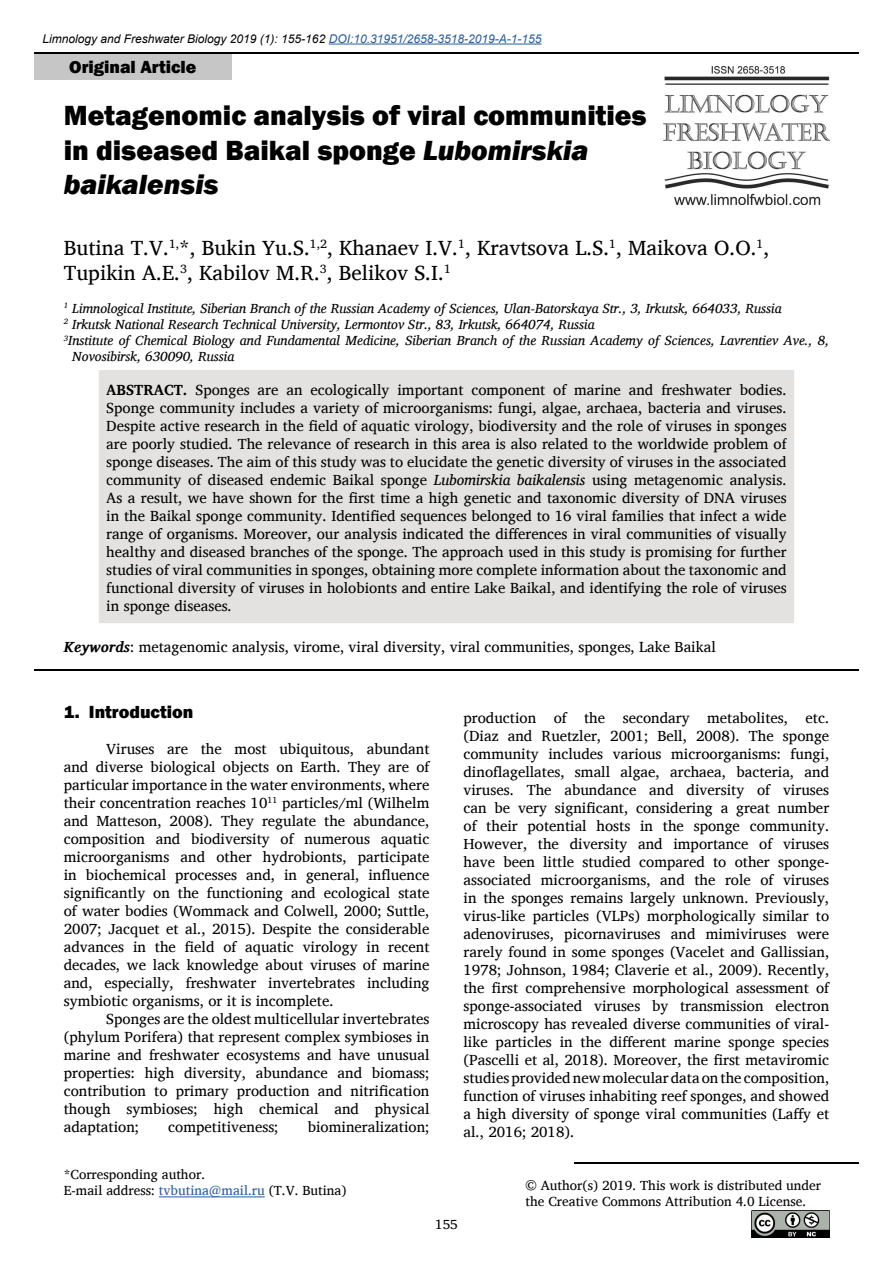
<style>
.page{position:relative;width:893px;height:1263px;background:#fff}
.page>*{position:absolute;margin:0;border:0;box-sizing:border-box;transform-origin:0 0}
.t1{font:800 28.5px/34.2px "Franklin Gothic";color:#000}
.t2{font:21px/25.2px "Charis SIL";color:#000}
.t3{font:800 18px "Franklin Gothic";color:#000}
.t4{font:15px/18px "Charis SIL";color:#000;text-align:justify}
.t5{font:italic 13.5px "Charis SIL";color:#000}
.t6{font:13.5px/16.2px "Charis SIL";color:#000}
.t7{font:italic 12px "Arial";color:#000}
.s1{color:#275b9b}
.s2{font-style:italic}
.s3{font-weight:700}
.s4{font-weight:700;font-style:italic}
</style>
<div class="page">
<hr style="left:34px;top:52px;width:825px;height:2px;background:#000">
<hr style="left:329px;top:44px;width:213px;height:1px;background:#275b9b">
<hr style="left:159px;top:1196px;width:106px;height:1px;background:#275b9b">
<img style="left:751px;top:1210px;width:78px;height:27px">
<div style="left:34px;top:54px;width:198px;height:26px;background:#c6c6c6"></div>
<div style="left:99px;top:370px;width:695px;height:253px;background:#e3e2e1"></div>
<hr style="left:34px;top:670px;width:825px;height:1px;background:#000">
<img style="left:663px;top:67px;width:166px;height:138px">
<hr style="left:574px;top:1162px;width:285px;height:1px;background:#000">
<p class="t7" style="left:43px;top:31px;width:500px">Limnology and Freshwater Biology 2019 (1): 155-162 <span class="s1">DOI:10.31951/2658-3518-2019-A-1-155</span></p>
<p class="t3" style="left:69px;top:55px;width:129px">Original Article</p>
<h1 class="t1" style="left:64px;top:99px;width:584px">Metagenomic analysis of viral communities in diseased Baikal sponge <span class="s2">Lubomirskia baikalensis</span></h1>
<h2 class="t2" style="left:64px;top:235px;width:707px">Butina T.V.<sup>1,</sup>*, Bukin Yu.S.<sup>1,2</sup>, Khanaev I.V.<sup>1</sup>, Kravtsova L.S.<sup>1</sup>, Maikova O.O.<sup>1</sup>,<br>Tupikin A.E.<sup>3</sup>, Kabilov M.R.<sup>3</sup>, Belikov S.I.<sup>1</sup></h2>
<p class="t5" style="left:64px;top:300px;width:719px"><sup>1</sup> Limnological Institute, Siberian Branch of the Russian Academy of Sciences, Ulan-Batorskaya Str., 3, Irkutsk, 664033, Russia</p>
<p class="t5" style="left:64px;top:316px;width:532px"><sup>2</sup> Irkutsk National Research Technical University, Lermontov Str., 83, Irkutsk, 664074, Russia</p>
<p class="t5" style="left:64px;top:332px;width:767px"><sup>3</sup>Institute of Chemical Biology and Fundamental Medicine, Siberian Branch of the Russian Academy of Sciences, Lavrentiev Ave., 8,</p>
<p class="t5" style="left:72px;top:349px;width:164px">Novosibirsk, 630090, Russia</p>
<p class="t4" style="left:106px;top:381px;width:682px"><span class="s3">ABSTRACT.</span> Sponges are an ecologically important component of marine and freshwater bodies.<br>Sponge community includes a variety of microorganisms: fungi, algae, archaea, bacteria and viruses.<br>Despite active research in the field of aquatic virology, biodiversity and the role of viruses in sponges are poorly studied. The relevance of research in this area is also related to the worldwide problem of sponge diseases. The aim of this study was to elucidate the genetic diversity of viruses in the associated community of diseased endemic Baikal sponge <span class="s2">Lubomirskia baikalensis</span> using metagenomic analysis.<br>As a result, we have shown for the first time a high genetic and taxonomic diversity of DNA viruses in the Baikal sponge community. Identified sequences belonged to 16 viral families that infect a wide range of organisms. Moreover, our analysis indicated the differences in viral communities of visually healthy and diseased branches of the sponge. The approach used in this study is promising for further studies of viral communities in sponges, obtaining more complete information about the taxonomic and functional diversity of viruses in holobionts and entire Lake Baikal, and identifying the role of viruses in sponge diseases.</p>
<p class="t4" style="left:64px;top:637px;width:654px"><span class="s4">Keywords</span>: metagenomic analysis, virome, viral diversity, viral communities, sponges, Lake Baikal</p>
<p class="t3" style="left:64px;top:700px;width:131px">1. Introduction</p>
<p class="t4" style="left:64px;top:740px;width:367px;text-indent:43px">Viruses are the most ubiquitous, abundant and diverse biological objects on Earth. They are of particular importance in the water environments, where their concentration reaches 10<sup>11</sup> particles/ml (Wilhelm and Matteson, 2008). They regulate the abundance, composition and biodiversity of numerous aquatic microorganisms and other hydrobionts, participate in biochemical processes and, in general, influence significantly on the functioning and ecological state of water bodies (Wommack and Colwell, 2000; Suttle, 2007; Jacquet et al., 2015). Despite the considerable advances in the field of aquatic virology in recent decades, we lack knowledge about viruses of marine and, especially, freshwater invertebrates including symbiotic organisms, or it is incomplete.</p>
<p class="t4" style="left:64px;top:1010px;width:367px;text-indent:43px">Sponges are the oldest multicellular invertebrates (phylum Porifera) that represent complex symbioses in marine and freshwater ecosystems and have unusual properties: high diversity, abundance and biomass; contribution to primary production and nitrification though symbioses; high chemical and physical adaptation;</p>
<p class="t4" style="left:168px;top:1118px;width:112px">competitiveness;</p>
<p class="t4" style="left:308px;top:1118px;width:123px">biomineralization;</p>
<p class="t6" style="left:64px;top:1166px;width:284px">*Corresponding author.<br>E-mail address: <span class="s1">tvbutina@mail.ru</span> (T.V. Butina)</p>
<p class="t4" style="left:463px;top:709px;width:367px">production of the secondary metabolites, etc. (Diaz and Ruetzler, 2001; Bell, 2008). The sponge community includes various microorganisms: fungi, dinoflagellates, small algae, archaea, bacteria, and viruses. The abundance and diversity of viruses can be very significant, considering a great number of their potential hosts in the sponge community.<br>However, the diversity and importance of viruses have been little studied compared to other sponge&shy;associated microorganisms, and the role of viruses in the sponges remains largely unknown. Previously, virus-like particles (VLPs) morphologically similar to adenoviruses, picornaviruses and mimiviruses were rarely found in some sponges (Vacelet and Gallissian, 1978; Johnson, 1984; Claverie et al., 2009). Recently, the first comprehensive morphological assessment of sponge-associated viruses by transmission electron microscopy has revealed diverse communities of viral&shy;like particles in the different marine sponge species (Pascelli et al, 2018). Moreover, the first metaviromic studies provided new molecular data on the composition, function of viruses inhabiting reef sponges, and showed a high diversity of sponge viral communities (Laffy et al., 2016; 2018).</p>
<p class="t6" style="left:526px;top:1177px;width:297px">© Author(s) 2019. This work is distributed under the Creative Commons Attribution 4.0 License.</p>
<p class="t6" style="left:435px;top:1216px;width:24px">155</p>
</div>
